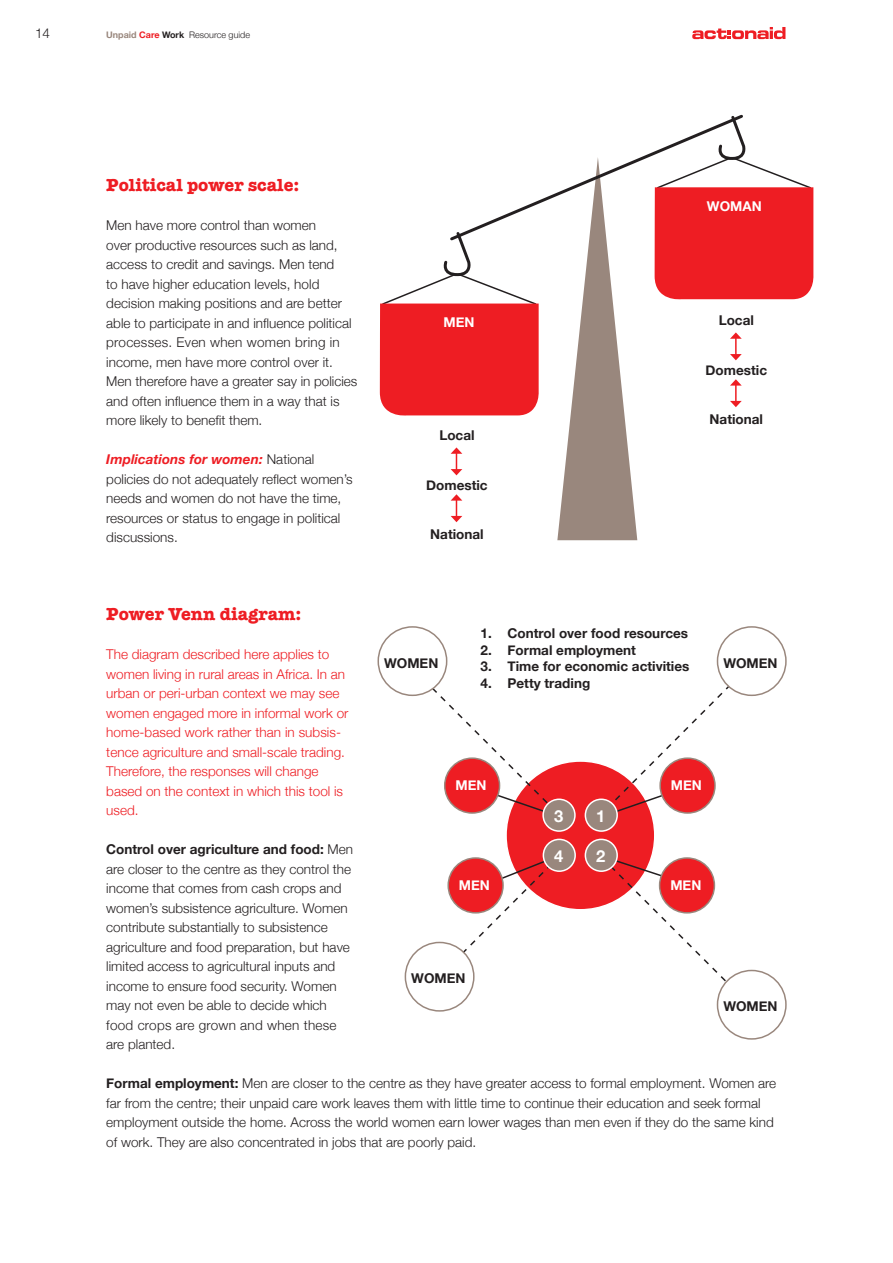
<style>
.page{position:relative;width:893px;height:1263px;background:#fff}
.page>*{position:absolute;margin:0;border:0;box-sizing:border-box;transform-origin:0 0}
.Body_copy_bold{font:700 18px "American Typewriter";color:#ee1d23}
.Body_copy_bold-2{font:700 16.5px "Helvetica Neue";color:#fff}
.Body_copy_bold-3{font:300 13.5px/19.5px "Helvetica Neue";color:#231f20}
.Body_copy_bold-4{font:300 13.5px/19.5px "Helvetica Neue";color:#ee1d23}
.Body_copy_bold-5{font:700 13.5px "Helvetica Neue";color:#231f20}
.Body_copy_bold-6{font:700 13.5px "Helvetica Neue";color:#fff}
.t1{font:300 9px "Helvetica Neue";color:#231f20}
.s1{font-weight:700;color:#99877d}
.s2{font-weight:700;color:#ee1d23}
.s3{font-weight:700}
.s4{font-weight:700;font-style:italic;color:#ee1d23}
</style>
<div class="page">
<svg style="left:692px;top:27px;width:93px;height:12px"></svg>
<svg style="left:380px;top:114px;width:434px;height:426px"></svg>
<svg style="left:413px;top:669px;width:331px;height:331px"></svg>
<svg style="left:612px;top:858px;width:55px;height:21px"></svg>
<div style="left:560px;top:817px;width:37px;height:38px;background:#ee1d23;border-radius:50%"></div>
<div style="left:585px;top:839px;width:32px;height:32px;background:#99877d;border-radius:50%"></div>
<div style="left:585px;top:839px;width:33px;height:33px;border:2px solid #fff;border-radius:50%"></div>
<div style="left:585px;top:799px;width:32px;height:32px;background:#99877d;border-radius:50%"></div>
<div style="left:585px;top:798px;width:33px;height:34px;border:2px solid #fff;border-radius:50%"></div>
<svg style="left:491px;top:792px;width:58px;height:22px"></svg>
<div style="left:543px;top:799px;width:32px;height:32px;background:#99877d;border-radius:50%"></div>
<div style="left:542px;top:798px;width:34px;height:34px;border:2px solid #fff;border-radius:50%"></div>
<svg style="left:497px;top:858px;width:53px;height:23px"></svg>
<div style="left:543px;top:839px;width:32px;height:32px;background:#99877d;border-radius:50%"></div>
<div style="left:543px;top:839px;width:33px;height:33px;border:2px solid #fff;border-radius:50%"></div>
<div style="left:717px;top:627px;width:69px;height:68px;background:#fff;border-radius:50%"></div>
<div style="left:717px;top:626px;width:70px;height:70px;border:2px solid #99877d;border-radius:50%"></div>
<div style="left:717px;top:970px;width:69px;height:69px;background:#fff;border-radius:50%"></div>
<div style="left:717px;top:970px;width:70px;height:70px;border:2px solid #99877d;border-radius:50%"></div>
<div style="left:378px;top:627px;width:69px;height:68px;background:#fff;border-radius:50%"></div>
<div style="left:377px;top:626px;width:70px;height:70px;border:2px solid #99877d;border-radius:50%"></div>
<div style="left:405px;top:942px;width:69px;height:69px;background:#fff;border-radius:50%"></div>
<div style="left:405px;top:942px;width:70px;height:70px;border:2px solid #99877d;border-radius:50%"></div>
<div style="left:448px;top:858px;width:55px;height:55px;background:#ee1d23;border-radius:50%"></div>
<div style="left:447px;top:857px;width:57px;height:56px;border:2px solid #99877d;border-radius:50%"></div>
<div style="left:660px;top:858px;width:54px;height:55px;background:#ee1d23;border-radius:50%"></div>
<div style="left:659px;top:857px;width:56px;height:56px;border:2px solid #99877d;border-radius:50%"></div>
<div style="left:445px;top:758px;width:55px;height:55px;background:#ee1d23;border-radius:50%"></div>
<div style="left:444px;top:757px;width:56px;height:57px;border:2px solid #99877d;border-radius:50%"></div>
<div style="left:660px;top:758px;width:55px;height:55px;background:#ee1d23;border-radius:50%"></div>
<div style="left:659px;top:757px;width:57px;height:57px;border:2px solid #99877d;border-radius:50%"></div>
<p class="Body_copy_bold-3" style="left:35px;top:23px;width:16px">14</p>
<p class="t1" style="left:106px;top:29px;width:145px"><span class="s1">Unpaid</span> <span class="s2">Care</span> <span class="s3">Work</span> Resource guide</p>
<p class="Body_copy_bold" style="left:106px;top:174px;width:195px">Political power scale:</p>
<p class="Body_copy_bold-3" style="left:106px;top:215px;width:253px">Men have more control than women<br>over productive resources such as land, access to credit and savings. Men tend<br>to have higher education levels, hold decision making positions and are better able to participate in and influence political processes. Even when women bring in income, men have more control over it.<br>Men therefore have a greater say in policies and often influence them in a way that is more likely to benefit them.</p>
<p class="Body_copy_bold-3" style="left:106px;top:449px;width:248px"><span class="s4">Implications for women:</span> National policies do not adequately reflect women’s needs and women do not have the time, resources or status to engage in political discussions.</p>
<p class="Body_copy_bold-6" style="left:444px;top:314px;width:32px">MEN</p>
<p class="Body_copy_bold-5" style="left:439px;top:427px;width:37px">Local</p>
<p class="Body_copy_bold-5" style="left:426px;top:477px;width:63px">Domestic</p>
<p class="Body_copy_bold-5" style="left:430px;top:526px;width:55px">National</p>
<p class="Body_copy_bold-6" style="left:707px;top:198px;width:56px">WOMAN</p>
<p class="Body_copy_bold-5" style="left:719px;top:312px;width:37px">Local</p>
<p class="Body_copy_bold-5" style="left:706px;top:362px;width:63px">Domestic</p>
<p class="Body_copy_bold-5" style="left:710px;top:411px;width:55px">National</p>
<p class="Body_copy_bold" style="left:106px;top:603px;width:197px">Power Venn diagram:</p>
<p class="Body_copy_bold-4" style="left:106px;top:644px;width:244px">The diagram described here applies to women living in rural areas in Africa. In an urban or peri-urban context we may see women engaged more in informal work or home-based work rather than in subsis&shy;tence agriculture and small-scale trading.<br>Therefore, the responses will change based on the context in which this tool is used.</p>
<p class="Body_copy_bold-3" style="left:106px;top:839px;width:248px"><span class="s3">Control over agriculture and food:</span> Men are closer to the centre as they control the income that comes from cash crops and women’s subsistence agriculture. Women contribute substantially to subsistence agriculture and food preparation, but have limited access to agricultural inputs and income to ensure food security. Women may not even be able to decide which food crops are grown and when these are planted.</p>
<p class="Body_copy_bold-3" style="left:106px;top:1073px;width:671px"><span class="s3">Formal employment:</span> Men are closer to the centre as they have greater access to formal employment. Women are far from the centre; their unpaid care work leaves them with little time to continue their education and seek formal employment outside the home. Across the world women earn lower wages than men even if they do the same kind of work. They are also concentrated in jobs that are poorly paid.</p>
<p class="Body_copy_bold-5" style="left:480px;top:625px;width:209px">1. Control over food resources</p>
<p class="Body_copy_bold-5" style="left:480px;top:642px;width:157px">2. Formal employment</p>
<p class="Body_copy_bold-5" style="left:480px;top:658px;width:210px">3. Time for economic activities</p>
<p class="Body_copy_bold-5" style="left:480px;top:675px;width:111px">4. Petty trading</p>
<p class="Body_copy_bold-5" style="left:384px;top:654px;width:56px">WOMEN</p>
<p class="Body_copy_bold-5" style="left:723px;top:654px;width:56px">WOMEN</p>
<p class="Body_copy_bold-6" style="left:455px;top:777px;width:32px">MEN</p>
<p class="Body_copy_bold-6" style="left:671px;top:777px;width:32px">MEN</p>
<p class="Body_copy_bold-2" style="left:554px;top:806px;width:11px">3</p>
<p class="Body_copy_bold-2" style="left:596px;top:806px;width:11px">1</p>
<p class="Body_copy_bold-2" style="left:554px;top:846px;width:11px">4</p>
<p class="Body_copy_bold-2" style="left:596px;top:846px;width:11px">2</p>
<p class="Body_copy_bold-6" style="left:459px;top:876px;width:32px">MEN</p>
<p class="Body_copy_bold-6" style="left:670px;top:876px;width:32px">MEN</p>
<p class="Body_copy_bold-5" style="left:411px;top:970px;width:56px">WOMEN</p>
<p class="Body_copy_bold-5" style="left:723px;top:998px;width:56px">WOMEN</p>
</div>
